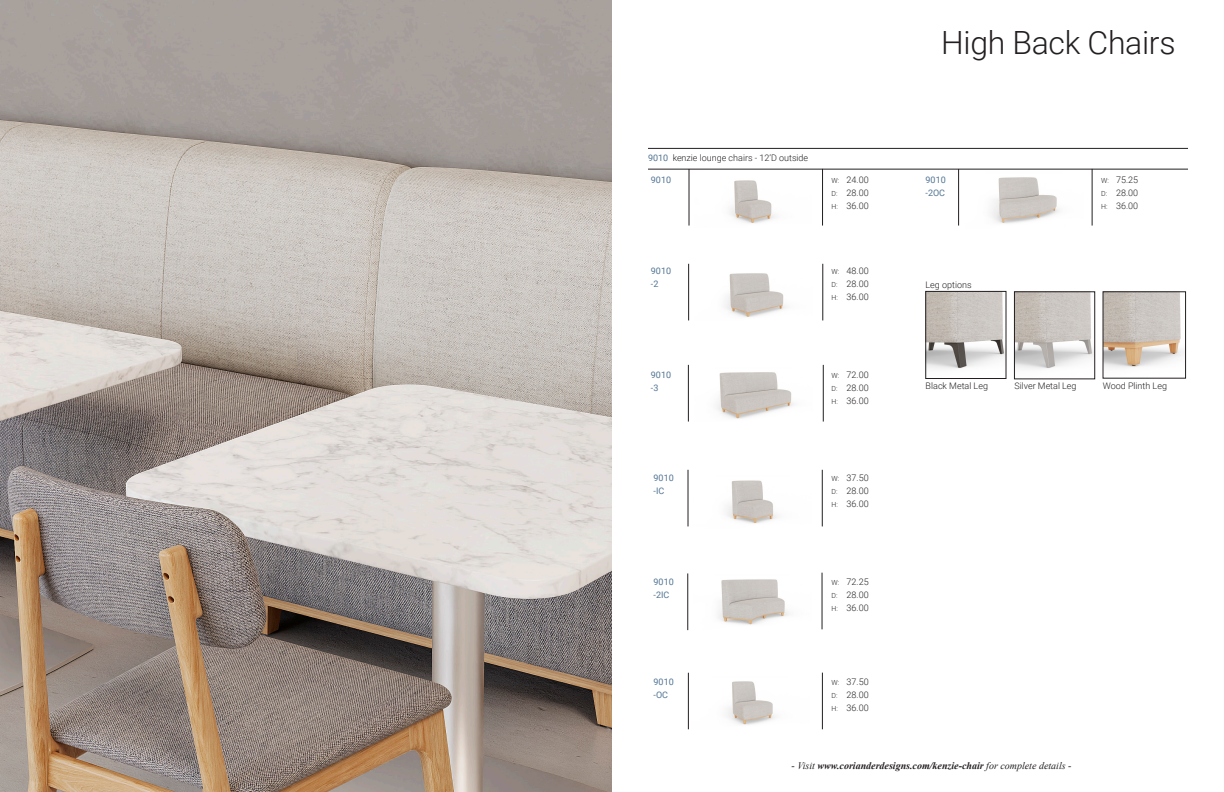
<style>
.page{position:relative;width:1224px;height:792px;background:#fff}
.page>*{position:absolute;margin:0;border:0;box-sizing:border-box;transform-origin:0 0}
.t1{font:300 32px "Roboto";letter-spacing:-.01em;color:#231f20}
.t2{font:italic 700 10px "Times New Roman";color:#231f20}
.t3{font:300 9px/13px "Roboto";color:#231f20;text-align:justify}
.t4{font:9px "Roboto";color:#537594}
.s1{font-weight:400;color:#537594}
.s2{font-size:7px}
.s3{font-weight:400}
</style>
<div class="page">
<img style="left:0;top:0;width:612px;height:792px">
<hr style="left:648px;top:169px;width:540px;height:1px;background:#231f20">
<hr style="left:648px;top:148px;width:540px;height:1px;background:#231f20">
<hr style="left:689px;top:169px;width:1px;height:57px;background:#231f20">
<hr style="left:822px;top:169px;width:1px;height:57px;background:#231f20">
<hr style="left:688px;top:264px;width:1px;height:56px;background:#231f20">
<hr style="left:823px;top:264px;width:1px;height:56px;background:#231f20">
<hr style="left:688px;top:365px;width:1px;height:57px;background:#231f20">
<hr style="left:823px;top:365px;width:1px;height:57px;background:#231f20">
<hr style="left:688px;top:470px;width:1px;height:56px;background:#231f20">
<hr style="left:822px;top:470px;width:1px;height:56px;background:#231f20">
<hr style="left:688px;top:573px;width:1px;height:57px;background:#231f20">
<hr style="left:822px;top:573px;width:1px;height:56px;background:#231f20">
<img style="left:730px;top:180px;width:45px;height:43px">
<img style="left:725px;top:273px;width:61px;height:44px">
<img style="left:717px;top:372px;width:77px;height:47px">
<img style="left:727px;top:480px;width:50px;height:44px">
<img style="left:718px;top:579px;width:71px;height:46px">
<hr style="left:958px;top:169px;width:1px;height:57px;background:#231f20">
<hr style="left:1092px;top:169px;width:1px;height:57px;background:#231f20">
<img style="left:991px;top:177px;width:68px;height:47px">
<img style="left:1016px;top:294px;width:77px;height:75px">
<div style="left:1014px;top:292px;width:81px;height:87px;border:1px solid #231f20"></div>
<img style="left:928px;top:293px;width:76px;height:76px">
<div style="left:926px;top:291px;width:80px;height:88px;border:1px solid #231f20"></div>
<img style="left:1105px;top:294px;width:79px;height:74px">
<hr style="left:688px;top:673px;width:1px;height:56px;background:#231f20">
<hr style="left:822px;top:673px;width:1px;height:56px;background:#231f20">
<img style="left:727px;top:681px;width:48px;height:44px">
<p class="t1" style="left:941px;top:20px;width:236px">High Back Chairs</p>
<p class="t3" style="left:648px;top:151px;width:162px"><span class="s1">9010</span> kenzie lounge chairs - 12’D outside</p>
<p class="t4" style="left:651px;top:174px;width:22px">9010</p>
<p class="t3" style="left:832px;top:173px;width:39px"><span class="s2">W:</span> 24.00<br><span class="s2">D:</span> 28.00<br><span class="s2">H:</span> 36.00</p>
<p class="t4" style="left:926px;top:174px;width:22px">9010</p>
<p class="t4" style="left:926px;top:187px;width:21px">-2OC</p>
<p class="t3" style="left:1101px;top:173px;width:39px"><span class="s2">W:</span> 75.25<br><span class="s2">D:</span> 28.00<br><span class="s2">H:</span> 36.00</p>
<p class="t4" style="left:651px;top:265px;width:22px">9010</p>
<p class="t4" style="left:651px;top:278px;width:9px">-2</p>
<p class="t3" style="left:832px;top:264px;width:39px"><span class="s2">W:</span> 48.00<br><span class="s2">D:</span> 28.00<br><span class="s2">H:</span> 36.00</p>
<p class="t3" style="left:926px;top:278px;width:48px">Leg options</p>
<p class="t4" style="left:651px;top:369px;width:22px">9010</p>
<p class="t4" style="left:651px;top:382px;width:9px">-3</p>
<p class="t3" style="left:832px;top:368px;width:39px"><span class="s2">W:</span> 72.00<br><span class="s2">D:</span> 28.00</p>
<p class="t3" style="left:832px;top:394px;width:39px"><span class="s2">H:</span> 36.00</p>
<p class="t3" style="left:926px;top:379px;width:64px">Black Metal Leg</p>
<p class="t3" style="left:1103px;top:379px;width:66px">Wood Plinth Leg</p>
<p class="t3" style="left:1014px;top:379px;width:64px">Silver Metal Leg</p>
<p class="t4" style="left:654px;top:472px;width:22px">9010</p>
<p class="t4" style="left:654px;top:485px;width:12px">-IC</p>
<p class="t3" style="left:832px;top:471px;width:39px"><span class="s2">W:</span> 37.50<br><span class="s2">D:</span> 28.00<br><span class="s2">H:</span> 36.00</p>
<p class="t4" style="left:654px;top:576px;width:22px">9010</p>
<p class="t4" style="left:654px;top:589px;width:17px">-2IC</p>
<p class="t3" style="left:832px;top:575px;width:39px"><span class="s2">W:</span> 72.25<br><span class="s2">D:</span> 28.00</p>
<p class="t3" style="left:832px;top:601px;width:39px"><span class="s2">H:</span> 36.00</p>
<p class="t4" style="left:654px;top:676px;width:22px">9010</p>
<p class="t4" style="left:654px;top:689px;width:16px">-OC</p>
<p class="t3" style="left:832px;top:675px;width:39px"><span class="s2">W:</span> 37.50<br><span class="s2">D:</span> 28.00<br><span class="s2">H:</span> 36.00</p>
<p class="t2" style="left:792px;top:758px;width:281px"><span class="s3">- Visit</span> www.corianderdesigns.com/kenzie-chair <span class="s3">for complete details -</span></p>
</div>
